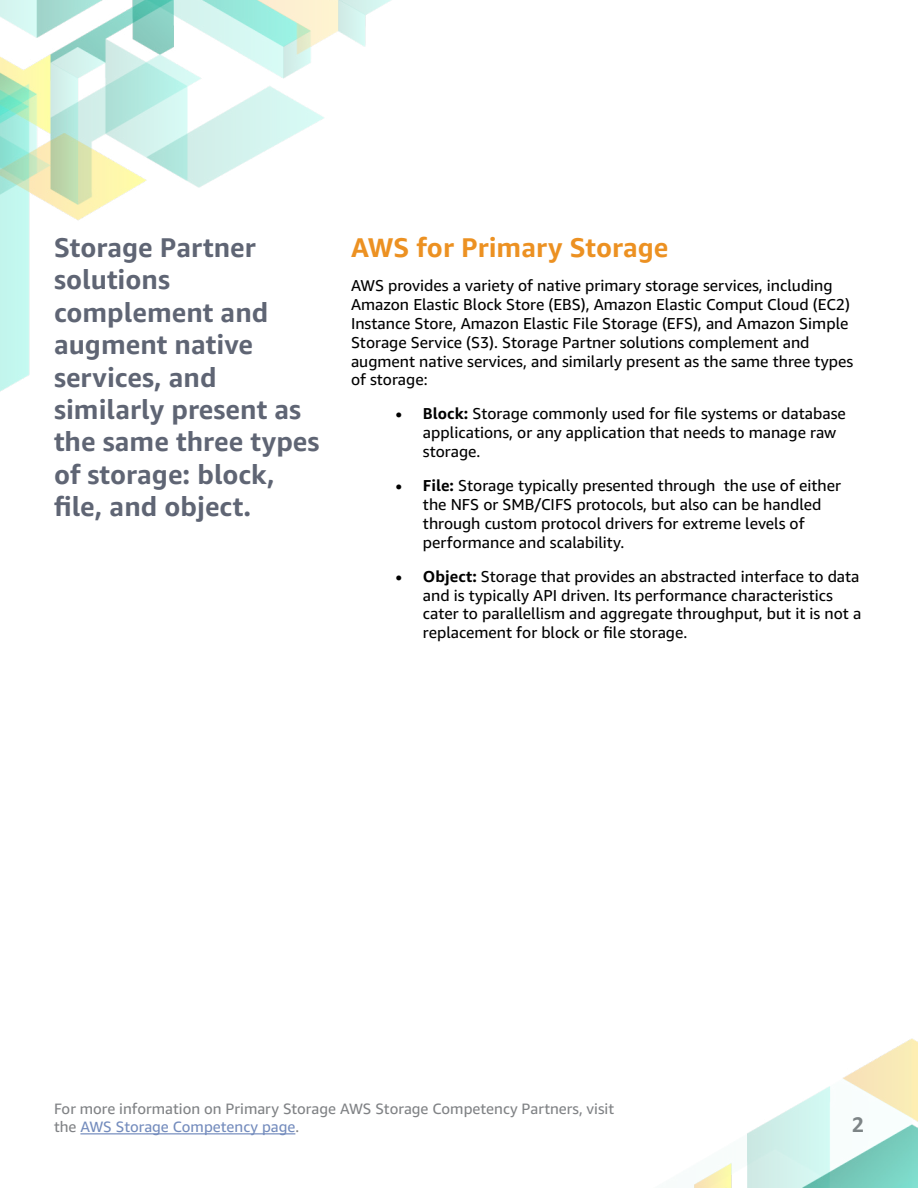
<style>
.page{position:relative;width:918px;height:1188px;background:#fff}
.page>*{position:absolute;margin:0;border:0;box-sizing:border-box;transform-origin:0 0}
.t1{font:700 27px/32.4px "Amazon Ember";color:#5f6574}
.t2{font:700 27px "Amazon Ember";color:#ec9122}
.t3{font:700 21px "Amazon Ember";color:#808285}
.t4{font:15.75px/18.9px "Amazon Ember";color:#000}
.t5{font:15px/18px "Amazon Ember";color:#808285}
.s1{font-weight:700}
.s2{color:#748cbd}
</style>
<div class="page">
<hr style="left:80px;top:1133px;width:215px;height:1px;background:#748cbd">
<img style="left:0;top:0;width:391px;height:392px">
<img style="left:694px;top:1038px;width:224px;height:150px">
<h1 class="t1" style="left:54px;top:232px;width:267px">Storage Partner solutions complement and augment native services, and similarly present as the same three types of storage: block, file, and object.</h1>
<h1 class="t2" style="left:351px;top:231px;width:319px">AWS for Primary Storage</h1>
<p class="t4" style="left:351px;top:276px;width:504px">AWS provides a variety of native primary storage services, including Amazon Elastic Block Store (EBS), Amazon Elastic Comput Cloud (EC2)<br>Instance Store, Amazon Elastic File Storage (EFS), and Amazon Simple Storage Service (S3). Storage Partner solutions complement and augment native services, and similarly present as the same three types of storage:</p>
<p class="t4" style="left:423px;top:404px;width:424px;text-indent:-27px"><span class="s1">• Block:</span> Storage commonly used for file systems or database applications, or any application that needs to manage raw storage.</p>
<p class="t4" style="left:423px;top:476px;width:419px;text-indent:-27px"><span class="s1">• File:</span> Storage typically presented through the use of either the NFS or SMB/CIFS protocols, but also can be handled through custom protocol drivers for extreme levels of performance and scalability.</p>
<p class="t4" style="left:423px;top:567px;width:440px;text-indent:-27px"><span class="s1">• Object:</span> Storage that provides an abstracted interface to data and is typically API driven. Its performance characteristics cater to parallellism and aggregate throughput, but it is not a replacement for block or file storage.</p>
<p class="t5" style="left:54px;top:1100px;width:562px">For more information on Primary Storage AWS Storage Competency Partners, visit the <span class="s2">AWS Storage Competency page</span>.</p>
<h2 class="t3" style="left:852px;top:1112px;width:14px">2</h2>
</div>
